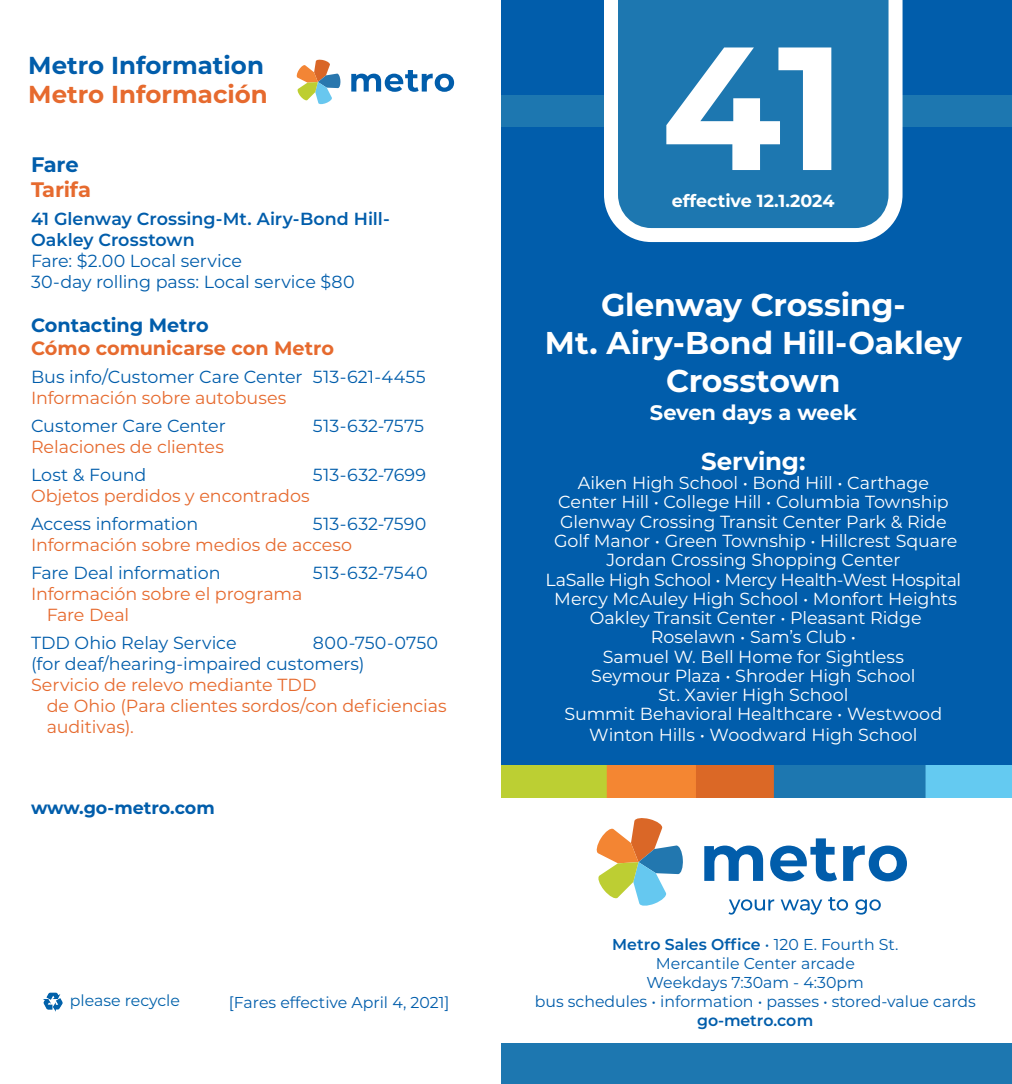
<style>
.page{position:relative;width:1012px;height:1084px;background:#fff}
.page>*{position:absolute;margin:0;border:0;box-sizing:border-box;transform-origin:0 0}
.t1{font:700 175px "Montserrat";color:#fff}
.t2{font:700 31.5px/37.8px "Montserrat";letter-spacing:-.005em;color:#fff;text-align:center}
.t3{font:700 24.5px "Montserrat";color:#015dab}
.t4{font:700 24.5px "Montserrat";color:#e66a2e}
.t5{font:700 24.5px "Montserrat";letter-spacing:-.005em;color:#fff}
.t6{font:700 21px "Montserrat";letter-spacing:-.005em;color:#fff}
.t7{font:700 21px "Montserrat";letter-spacing:-.01em;color:#e66a2e}
.t8{font:700 21px "Montserrat";color:#015dab}
.t9{font:700 19.25px "Montserrat";letter-spacing:-.005em;color:#e66a2e}
.t10{font:700 19.25px "Montserrat";letter-spacing:-.005em;color:#015dab}
.t11{font:17.5px/19.2px "Montserrat";letter-spacing:-.005em;color:#fff;text-align:center}
.t12{font:17.5px "Montserrat";letter-spacing:-.005em;color:#015dab}
.t13{font:17.5px/21px "Montserrat";letter-spacing:-.005em;color:#e66a2e}
.t14{font:600 17.5px "Montserrat";color:#015dab}
.t15{font:17.5px "Montserrat";letter-spacing:-.025em;color:#fff}
.t16{font:700 17.5px "Montserrat";color:#fff}
.t17{font:700 17.5px "Montserrat";color:#015dab}
.t18{font:17.5px "Montserrat";letter-spacing:.015em;color:#015dab}
.t19{font:15.75px/18.9px "Montserrat";color:#015dab;text-align:center}
.t20{font:15.75px "Montserrat";color:#0161aa}
.s1{font-weight:600}
</style>
<div class="page">
<div style="left:501px;top:0;width:510px;height:775px;background:#015dab"></div>
<div style="left:501px;top:96px;width:510px;height:31px;background:#1d77b0"></div>
<svg style="left:704px;top:845px;width:59px;height:36px"></svg>
<svg style="left:770px;top:838px;width:66px;height:43px"></svg>
<svg style="left:843px;top:845px;width:63px;height:36px"></svg>
<svg style="left:728px;top:899px;width:46px;height:15px"></svg>
<svg style="left:780px;top:899px;width:42px;height:15px"></svg>
<svg style="left:828px;top:897px;width:19px;height:13px"></svg>
<svg style="left:855px;top:899px;width:25px;height:15px"></svg>
<svg style="left:596px;top:818px;width:87px;height:88px"></svg>
<svg style="left:604px;top:0;width:298px;height:242px;background:#3b89ba"></svg>
<div style="left:501px;top:1043px;width:510px;height:41px;background:#1d77b0"></div>
<img style="left:501px;top:765px;width:510px;height:32px">
<svg style="left:43px;top:992px;width:20px;height:19px"></svg>
<svg style="left:351px;top:70px;width:103px;height:22px"></svg>
<svg style="left:296px;top:59px;width:44px;height:45px"></svg>
<p class="t3" style="left:28px;top:48px;width:237px">Metro Information</p>
<p class="t4" style="left:28px;top:77px;width:241px">Metro Información</p>
<p class="t8" style="left:31px;top:149px;width:49px">Fare</p>
<p class="t7" style="left:31px;top:174px;width:62px">Tarifa</p>
<p class="t14" style="left:31px;top:206px;width:360px">41 Glenway Crossing-Mt. Airy-Bond Hill-</p>
<p class="t14" style="left:31px;top:227px;width:165px">Oakley Crosstown</p>
<p class="t12" style="left:31px;top:249px;width:212px">Fare: $2.00 Local service</p>
<p class="t12" style="left:31px;top:270px;width:325px">30-day rolling pass: Local service $80</p>
<p class="t10" style="left:31px;top:311px;width:179px">Contacting Metro</p>
<p class="t9" style="left:31px;top:334px;width:304px">Cómo comunicarse con Metro</p>
<p class="t12" style="left:31px;top:365px;width:396px">Bus info/Customer Care Center 513-621-4455</p>
<p class="t13" style="left:31px;top:387px;width:257px">Información sobre autobuses</p>
<p class="t12" style="left:31px;top:414px;width:196px">Customer Care Center</p>
<p class="t12" style="left:313px;top:414px;width:112px">513-632-7575</p>
<p class="t13" style="left:31px;top:436px;width:194px">Relaciones de clientes</p>
<p class="t12" style="left:31px;top:463px;width:117px">Lost &amp; Found</p>
<p class="t12" style="left:313px;top:463px;width:114px">513-632-7699</p>
<p class="t13" style="left:31px;top:485px;width:280px">Objetos perdidos y encontrados</p>
<p class="t12" style="left:31px;top:512px;width:169px">Access information</p>
<p class="t12" style="left:313px;top:512px;width:115px">513-632-7590</p>
<p class="t13" style="left:31px;top:534px;width:323px">Información sobre medios de acceso</p>
<p class="t12" style="left:31px;top:561px;width:191px">Fare Deal information</p>
<p class="t18" style="left:313px;top:561px;width:116px">513-632-7540</p>
<p class="t13" style="left:31px;top:583px;width:273px">Información sobre el programa</p>
<p class="t13" style="left:47px;top:604px;width:84px">Fare Deal</p>
<p class="t12" style="left:31px;top:631px;width:207px">TDD Ohio Relay Service</p>
<p class="t12" style="left:313px;top:631px;width:127px">800-750-0750</p>
<p class="t12" style="left:31px;top:652px;width:335px">(for deaf/hearing-impaired customers)</p>
<p class="t13" style="left:31px;top:674px;width:287px">Servicio de relevo mediante TDD</p>
<p class="t13" style="left:47px;top:695px;width:401px">de Ohio (Para clientes sordos/con deficiencias auditivas).</p>
<p class="t17" style="left:31px;top:795px;width:185px">www.go-metro.com</p>
<p class="t20" style="left:70px;top:989px;width:111px">please recycle</p>
<p class="t19" style="left:229px;top:992px;width:222px">[Fares effective April 4, 2021]</p>
<p class="t1" style="left:660px;top:-18px;width:186px">41</p>
<p class="t16" style="left:671px;top:188px;width:164px">effective 12.1.2024</p>
<p class="t2" style="left:601px;top:284px;width:306px">Glenway Crossing-</p>
<p class="t2" style="left:544px;top:322px;width:418px">Mt. Airy-Bond Hill-Oakley<br>Crosstown</p>
<p class="t6" style="left:649px;top:397px;width:208px">Seven days a week</p>
<p class="t5" style="left:701px;top:443px;width:106px">Serving:</p>
<p class="t11" style="left:577px;top:473px;width:353px">Aiken High School • Bond Hill • Carthage</p>
<p class="t11" style="left:558px;top:492px;width:392px;text-align:left">Center Hill • College Hill • Columbia Township<br>Glenway Crossing Transit Center Park &amp; Ride</p>
<p class="t11" style="left:554px;top:530px;width:404px">Golf Manor • Green Township • Hillcrest Square<br>Jordan Crossing Shopping Center</p>
<p class="t15" style="left:545px;top:567px;width:417px">LaSalle High School • Mercy Health-West Hospital</p>
<p class="t11" style="left:554px;top:588px;width:404px">Mercy McAuley High School • Monfort Heights</p>
<p class="t11" style="left:589px;top:607px;width:333px">Oakley Transit Center • Pleasant Ridge<br>Roselawn • Sam’s Club •</p>
<p class="t11" style="left:602px;top:646px;width:303px">Samuel W. Bell Home for Sightless</p>
<p class="t11" style="left:591px;top:665px;width:326px">Seymour Plaza • Shroder High School</p>
<p class="t11" style="left:658px;top:684px;width:191px">St. Xavier High School</p>
<p class="t11" style="left:564px;top:703px;width:379px;line-height:21px">Summit Behavioral Healthcare • Westwood<br>Winton Hills • Woodward High School</p>
<p class="t19" style="left:534px;top:934px;width:442px"><span class="s1">Metro Sales Office</span> • 120 E. Fourth St.<br>Mercantile Center arcade<br>Weekdays 7:30am - 4:30pm<br>bus schedules • information • passes • stored-value cards <span class="s1">go-metro.com</span></p>
</div>
